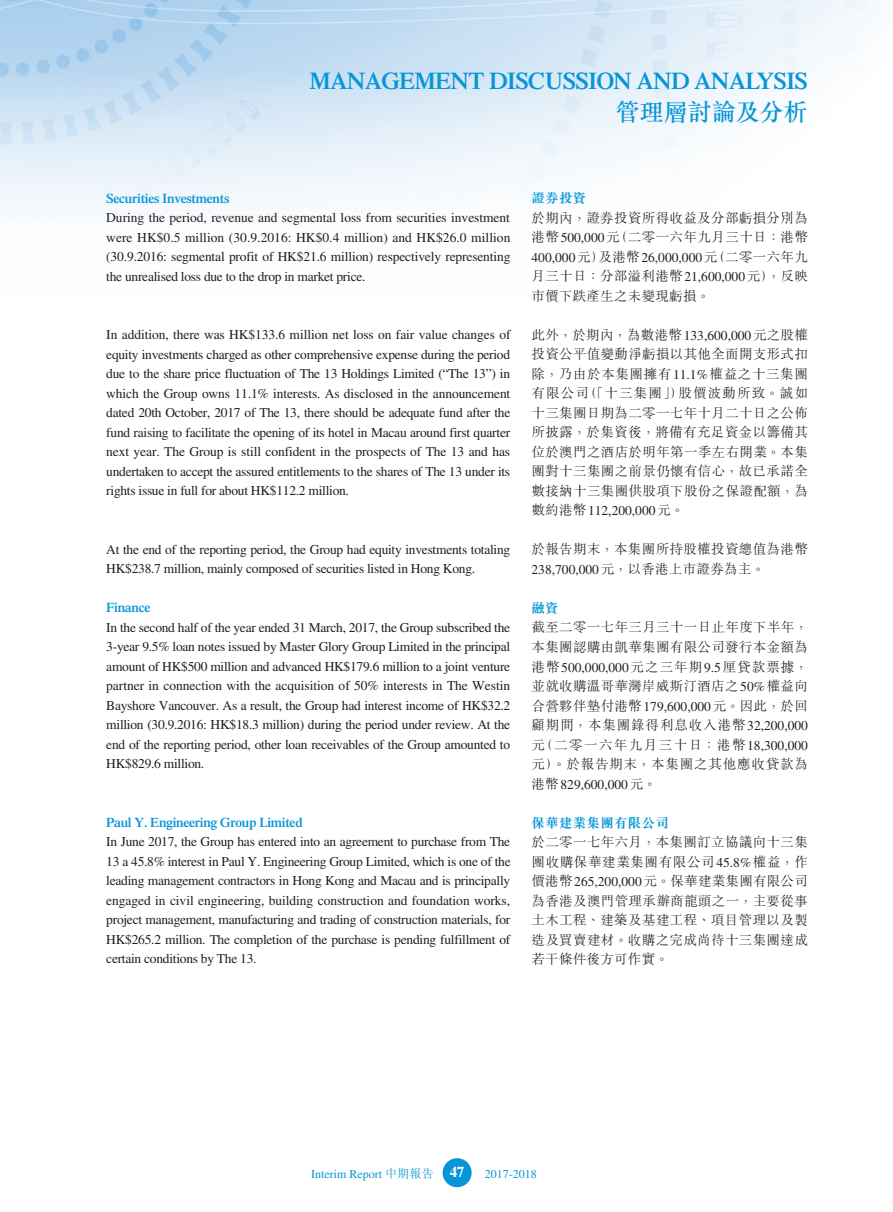
<style>
.page{position:relative;width:893px;height:1212px;background:#fff}
.page>*{position:absolute;margin:0;border:0;box-sizing:border-box;transform-origin:0 0}
.t1{font:600 24px "Times LT Std";letter-spacing:-.03em;color:#0696d7}
.t2{font:500 24px "M Sung HK";color:#0696d7}
._00_txt_E{font:13.5px/19.5px "Times LT Std";letter-spacing:-.02em;color:#231f20;text-align:justify}
._000_txt_C{font:300 13.5px/19.5px "M Sung HK";letter-spacing:.025em;color:#231f20;text-align:justify}
._02_H2_E{font:600 13.5px "Times LT Std";letter-spacing:-.02em;color:#0696d7}
._002_H2_C{font:700 13.5px "M Sung HK";letter-spacing:.02em;color:#0696d7}
.t3{font:12px "Times LT Std";color:#0696d7}
.s1{font-family:"Times LT Std";font-weight:400}
.s2{font-family:"M Sung HK";font-weight:300}
.s3{font-weight:700;font-size:15px;color:#fff}
</style>
<div class="page">
<img style="left:0;top:0;width:879px;height:214px">
<div style="left:443px;top:1158px;width:29px;height:29px;background:#0696d7;border-radius:50%"></div>
<h1 class="t1" style="left:310px;top:67px;width:500px">MANAGEMENT DISCUSSION AND ANALYSIS</h1>
<h1 class="t2" style="left:616px;top:95px;width:193px">管理層討論及分析</h1>
<p class="_02_H2_E" style="left:106px;top:190px;width:124px">Securities Investments</p>
<p class="_00_txt_E" style="left:106px;top:208px;width:406px">During the period, revenue and segmental loss from securities investment were HK$0.5 million (30.9.2016: HK$0.4 million) and HK$26.0 million (30.9.2016: segmental profit of HK$21.6 million) respectively representing the unrealised loss due to the drop in market price.</p>
<p class="_00_txt_E" style="left:106px;top:325px;width:406px">In addition, there was HK$133.6 million net loss on fair value changes of equity investments charged as other comprehensive expense during the period due to the share price fluctuation of The 13 Holdings Limited (“The 13”) in which the Group owns 11.1% interests. As disclosed in the announcement dated 20th October, 2017 of The 13, there should be adequate fund after the fund raising to facilitate the opening of its hotel in Macau around first quarter next year. The Group is still confident in the prospects of The 13 and has undertaken to accept the assured entitlements to the shares of The 13 under its rights issue in full for about HK$112.2 million.</p>
<p class="_00_txt_E" style="left:106px;top:539px;width:405px">At the end of the reporting period, the Group had equity investments totaling<br>HK$238.7 million, mainly composed of securities listed in Hong Kong.</p>
<p class="_02_H2_E" style="left:106px;top:599px;width:46px">Finance</p>
<p class="_00_txt_E" style="left:106px;top:617px;width:406px">In the second half of the year ended 31 March, 2017, the Group subscribed the 3-year 9.5% loan notes issued by Master Glory Group Limited in the principal amount of HK$500 million and advanced HK$179.6 million to a joint venture partner in connection with the acquisition of 50% interests in The Westin Bayshore Vancouver. As a result, the Group had interest income of HK$32.2 million (30.9.2016: HK$18.3 million) during the period under review. At the end of the reporting period, other loan receivables of the Group amounted to HK$829.6 million.</p>
<p class="_02_H2_E" style="left:106px;top:814px;width:198px">Paul Y. Engineering Group Limited</p>
<p class="_00_txt_E" style="left:106px;top:832px;width:406px">In June 2017, the Group has entered into an agreement to purchase from The 13 a 45.8% interest in Paul Y. Engineering Group Limited, which is one of the leading management contractors in Hong Kong and Macau and is principally engaged in civil engineering, building construction and foundation works, project management, manufacturing and trading of construction materials, for HK$265.2 million. The completion of the purchase is pending fulfillment of certain conditions by The 13.</p>
<p class="_002_H2_C" style="left:531px;top:192px;width:56px">證券投資</p>
<p class="_000_txt_C" style="left:531px;top:207px;width:278px">於期內，證券投資所得收益及分部虧損分別為港幣<span class="s1">500,000</span>元（二零一六年九月三十日：港幣<span class="s1">400,000</span>元）及港幣<span class="s1">26,000,000</span>元（二零一六年九月三十日：分部溢利港幣<span class="s1">21,600,000</span>元），反映市價下跌產生之未變現虧損。</p>
<p class="_000_txt_C" style="left:531px;top:324px;width:278px">此外，於期內，為數港幣<span class="s1">133,600,000</span>元之股權投資公平值變動淨虧損以其他全面開支形式扣除，乃由於本集團擁有<span class="s1">11.1%</span>權益之十三集團有限公司（「十三集團」）股價波動所致。誠如十三集團日期為二零一七年十月二十日之公佈所披露，於集資後，將備有充足資金以籌備其位於澳門之酒店於明年第一季左右開業。本集團對十三集團之前景仍懷有信心，故已承諾全數接納十三集團供股項下股份之保證配額，為數約港幣<span class="s1">112,200,000</span>元。</p>
<p class="_000_txt_C" style="left:531px;top:539px;width:278px">於報告期末，本集團所持股權投資總值為港幣<br><span class="s1">238,700,000</span>元，以香港上市證券為主。</p>
<p class="_002_H2_C" style="left:531px;top:601px;width:29px">融資</p>
<p class="_000_txt_C" style="left:531px;top:617px;width:278px">截至二零一七年三月三十一日止年度下半年，本集團認購由凱華集團有限公司發行本金額為港幣<span class="s1">500,000,000</span>元之三年期<span class="s1">9.5</span>厘貸款票據，並就收購溫哥華灣岸威斯汀酒店之<span class="s1">50%</span>權益向合營夥伴墊付港幣<span class="s1">179,600,000</span>元。因此，於回顧期間，本集團錄得利息收入港幣<span class="s1">32,200,000</span>元（二零一六年九月三十日：港幣<span class="s1">18,300,000</span>元）。於報告期末，本集團之其他應收貸款為港幣<span class="s1">829,600,000</span>元。</p>
<p class="_002_H2_C" style="left:531px;top:816px;width:139px">保華建業集團有限公司</p>
<p class="_000_txt_C" style="left:531px;top:831px;width:278px">於二零一七年六月，本集團訂立協議向十三集團收購保華建業集團有限公司<span class="s1">45.8%</span>權益，作價港幣<span class="s1">265,200,000</span>元。保華建業集團有限公司為香港及澳門管理承辦商龍頭之一，主要從事土木工程、建築及基建工程、項目管理以及製造及買賣建材。收購之完成尚待十三集團達成若干條件後方可作實。</p>
<p class="t3" style="left:311px;top:1167px;width:155px">Interim Report <span class="s2">中期報告</span> <span class="s3">47</span></p>
<p class="t3" style="left:485px;top:1167px;width:53px">2017-2018</p>
</div>
